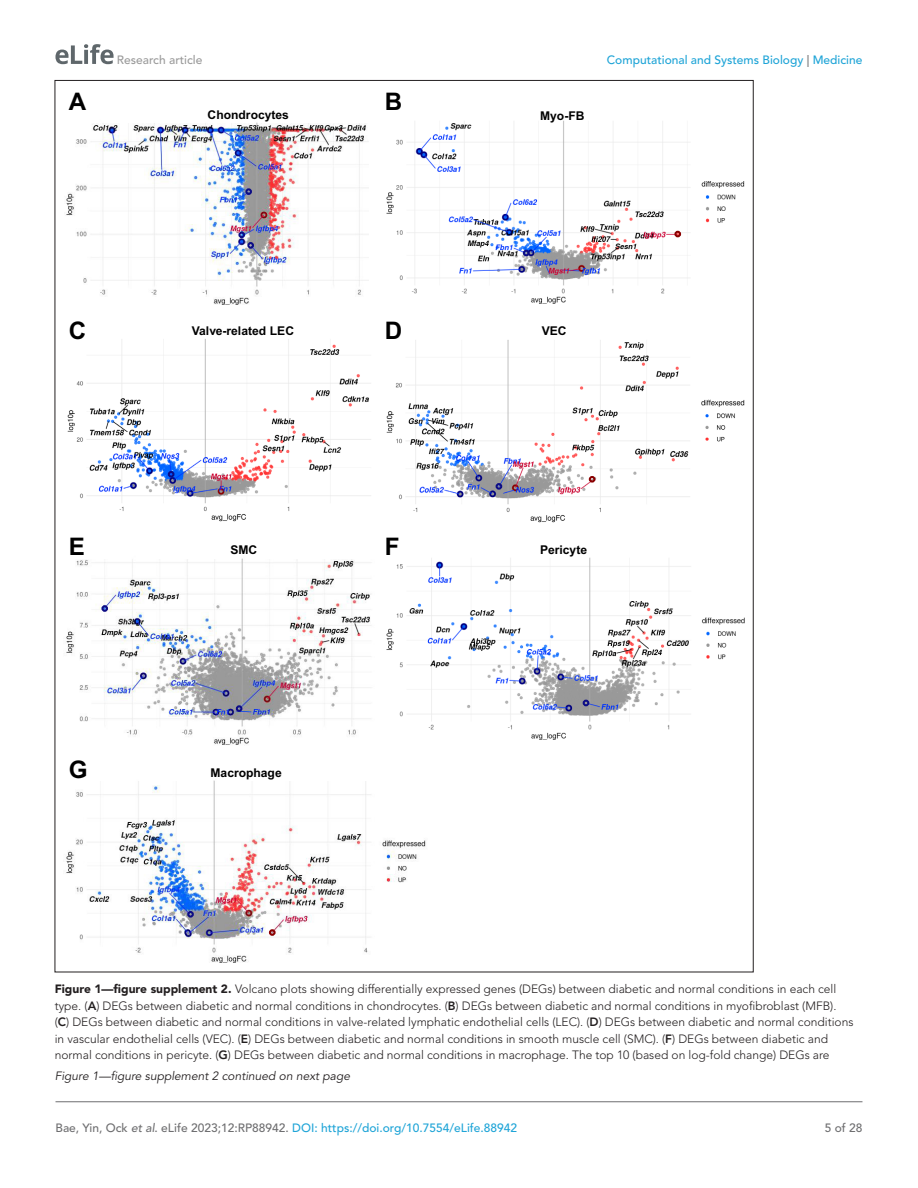
<style>
.page{position:relative;width:918px;height:1188px;background:#fff}
.page>*{position:absolute;margin:0;border:0;box-sizing:border-box;transform-origin:0 0}
.t1{font:700 24.15px "Arial";color:#000}
.t2{font:700 12.15px "Arial";color:#000}
.t3{font:300 12px/16.5px "Avenir LT Std";color:#231f20}
.t4{font:500 12px "Avenir LT Std";color:#1ea4d7}
.t5{font:italic 12px "Avenir LT Std";color:#231f20}
.t6{font:500 12px "Avenir LT Std";color:#9a9a9a}
.t7{font:500 12px "Avenir LT Std";color:#6e6e70}
.s1{color:#6e6e70}
.s2{font-weight:900}
.s3{font-weight:800}
.s4{font-style:italic;color:#6e6e70}
</style>
<div class="page">
<svg style="left:55px;top:44px;width:59px;height:20px"></svg>
<hr style="left:56px;top:1101px;width:806px;height:1px;background:#6e6e70">
<img style="left:67px;top:339px;width:304px;height:183px">
<div style="left:168px;top:471px;width:6px;height:7px;border:2px solid #0c0c86;border-radius:50%"></div>
<img style="left:386px;top:340px;width:358px;height:183px">
<img style="left:66px;top:558px;width:305px;height:187px">
<img style="left:386px;top:557px;width:358px;height:183px">
<div style="left:496px;top:483px;width:6px;height:7px;border:2px solid #0c0c86;border-radius:50%"></div>
<img style="left:386px;top:120px;width:358px;height:184px">
<div style="left:674px;top:231px;width:7px;height:6px;border:2px solid #8a0000;border-radius:50%"></div>
<div style="left:523px;top:250px;width:7px;height:6px;border:2px solid #0c0c86;border-radius:50%"></div>
<div style="left:589px;top:476px;width:6px;height:7px;border:2px solid #8a0000;border-radius:50%"></div>
<svg style="left:235px;top:699px;width:355px;height:14px"></svg>
<img style="left:66px;top:780px;width:360px;height:183px">
<div style="left:269px;top:929px;width:7px;height:7px;border:2px solid #8a0000;border-radius:50%"></div>
<svg style="left:100px;top:604px;width:95px;height:315px"></svg>
<img style="left:66px;top:122px;width:302px;height:183px">
<svg style="left:237px;top:187px;width:18px;height:63px"></svg>
<p class="t6" style="left:117px;top:53px;width:87px">Research article</p>
<p class="t4" style="left:607px;top:53px;width:257px">Computational and Systems Biology <span class="s1">|</span> Medicine</p>
<h1 class="t1" style="left:69px;top:85px;width:19px">A</h1>
<h1 class="t1" style="left:385px;top:85px;width:19px">B</h1>
<p class="t2" style="left:208px;top:106px;width:83px">Chondrocytes</p>
<p class="t2" style="left:540px;top:108px;width:46px">Myo-FB</p>
<h1 class="t1" style="left:69px;top:314px;width:19px">C</h1>
<h1 class="t1" style="left:385px;top:314px;width:19px">D</h1>
<p class="t2" style="left:192px;top:322px;width:104px">Valve-related LEC</p>
<p class="t2" style="left:542px;top:322px;width:26px">VEC</p>
<h1 class="t1" style="left:69px;top:529px;width:18px">E</h1>
<h1 class="t1" style="left:385px;top:529px;width:16px">F</h1>
<p class="t2" style="left:231px;top:541px;width:28px">SMC</p>
<p class="t2" style="left:540px;top:541px;width:48px">Pericyte</p>
<h1 class="t1" style="left:69px;top:752px;width:20px">G</h1>
<p class="t2" style="left:211px;top:764px;width:73px">Macrophage</p>
<p class="t3" style="left:55px;top:981px;width:800px"><span class="s2">Figure 1—figure supplement 2.</span> Volcano plots showing differentially expressed genes (DEGs) between diabetic and normal conditions in each cell type. (<span class="s3">A</span>) DEGs between diabetic and normal conditions in chondrocytes. (<span class="s3">B</span>) DEGs between diabetic and normal conditions in myofibroblast (MFB). (<span class="s3">C</span>) DEGs between diabetic and normal conditions in valve-related lymphatic endothelial cells (LEC). (<span class="s3">D</span>) DEGs between diabetic and normal conditions in vascular endothelial cells (VEC). (<span class="s3">E</span>) DEGs between diabetic and normal conditions in smooth muscle cell (SMC). (<span class="s3">F</span>) DEGs between diabetic and normal conditions in pericyte. (<span class="s3">G</span>) DEGs between diabetic and normal conditions in macrophage. The top 10 (based on log-fold change) DEGs are</p>
<p class="t5" style="left:55px;top:1069px;width:297px">Figure 1—figure supplement 2 continued on next page</p>
<p class="t4" style="left:56px;top:1121px;width:463px"><span class="s1">Bae, Yin, Ock</span> <span class="s4">et al</span><span class="s1">. eLife 2023;12:RP88942.</span> DOI: https://doi.org/10.7554/eLife.88942</p>
<p class="t7" style="left:825px;top:1121px;width:39px">5 of 28</p>
</div>
